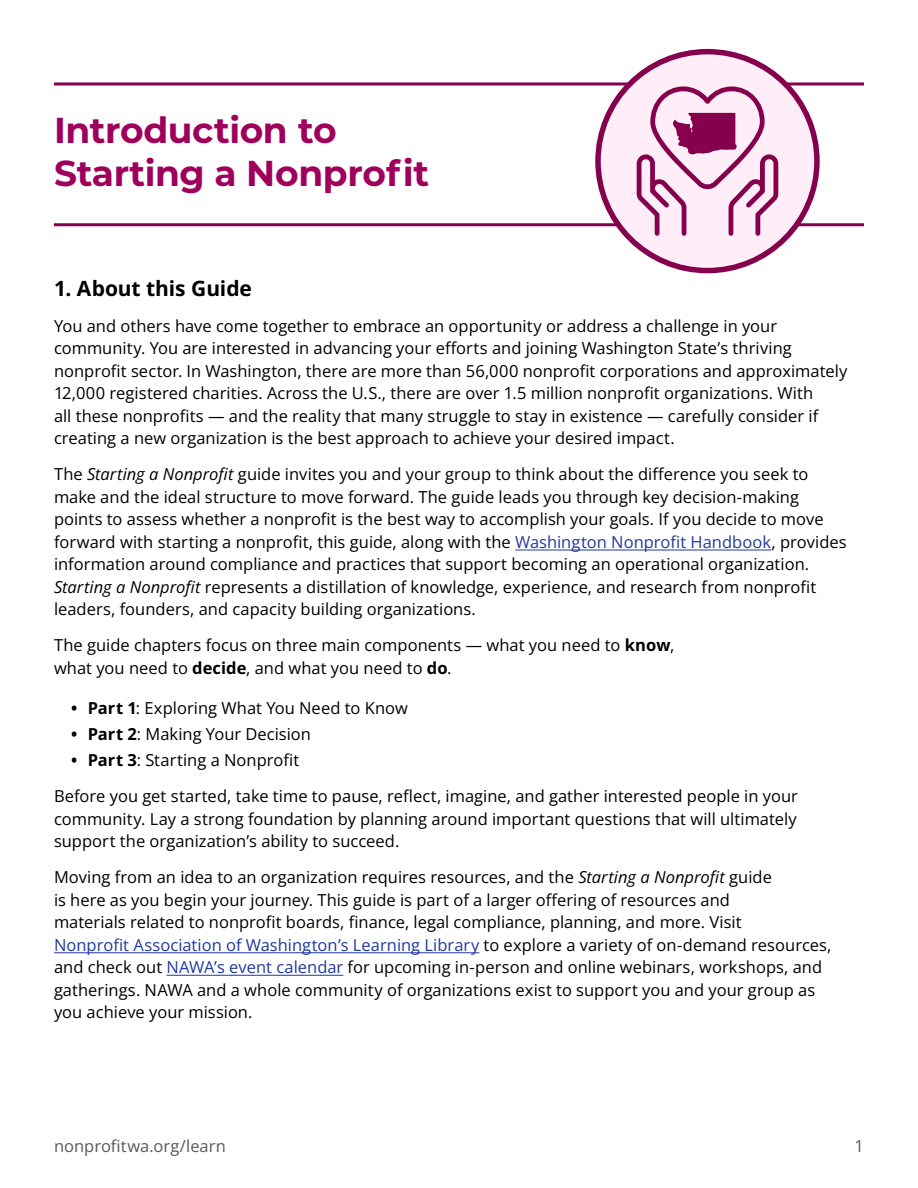
<style>
.page{position:relative;width:918px;height:1188px;background:#fff}
.page>*{position:absolute;margin:0;border:0;box-sizing:border-box;transform-origin:0 0}
.t1{font:700 36px/43.2px "Montserrat";letter-spacing:-.01em;color:#9f005c}
.t2{font:21px "Open Sans";letter-spacing:-.005em;color:#000}
.P_After_List{font:16.5px/22.5px "Open Sans";color:#000}
.t3{font:16.5px "Open Sans";color:#595959}
.s1{font-style:italic}
.s2{color:#20399d}
</style>
<div class="page">
<hr style="left:54px;top:82px;width:810px;height:3px;background:#85004d">
<hr style="left:54px;top:223px;width:810px;height:3px;background:#85004d">
<div style="left:598px;top:52px;width:219px;height:219px;background:#ffeef8;border-radius:50%"></div>
<div style="left:595px;top:49px;width:225px;height:224px;border:5px solid #85004d;border-radius:50%"></div>
<svg style="left:637px;top:86px;width:141px;height:150px"></svg>
<hr style="left:515px;top:550px;width:256px;height:1px;background:#20399d">
<hr style="left:54px;top:952px;width:425px;height:1px;background:#20399d">
<hr style="left:167px;top:975px;width:176px;height:1px;background:#20399d">
<h1 class="t1" style="left:54px;top:107px;width:377px">Introduction to<br>Starting a Nonprofit</h1>
<h2 class="t2" style="left:54px;top:274px;width:199px">1. About this Guide</h2>
<p class="P_After_List" style="left:54px;top:314px;width:795px">You and others have come together to embrace an opportunity or address a challenge in your community. You are interested in advancing your efforts and joining Washington State’s thriving nonprofit sector. In Washington, there are more than 56,000 nonprofit corporations and approximately 12,000 registered charities. Across the U.S., there are over 1.5 million nonprofit organizations. With<br>all these nonprofits — and the reality that many struggle to stay in existence — carefully consider if creating a new organization is the best approach to achieve your desired impact.</p>
<p class="P_After_List" style="left:54px;top:463px;width:794px">The <span class="s1">Starting a Nonprofit</span> guide invites you and your group to think about the difference you seek to make and the ideal structure to move forward. The guide leads you through key decision-making points to assess whether a nonprofit is the best way to accomplish your goals. If you decide to move forward with starting a nonprofit, this guide, along with the <span class="s2">Washington Nonprofit Handbook</span>, provides information around compliance and practices that support becoming an operational organization.<br><span class="s1">Starting a Nonprofit</span> represents a distillation of knowledge, experience, and research from nonprofit leaders, founders, and capacity building organizations.</p>
<p class="P_After_List" style="left:54px;top:634px;width:622px">The guide chapters focus on three main components — what you need to know, what you need to decide, and what you need to do.</p>
<p class="P_After_List" style="left:71px;top:696px;width:338px">• Part 1: Exploring What You Need to Know</p>
<p class="P_After_List" style="left:71px;top:722px;width:241px">• Part 2: Making Your Decision</p>
<p class="P_After_List" style="left:71px;top:748px;width:230px">• Part 3: Starting a Nonprofit</p>
<p class="P_After_List" style="left:54px;top:784px;width:745px;text-align:justify">Before you get started, take time to pause, reflect, imagine, and gather interested people in your community. Lay a strong foundation by planning around important questions that will ultimately support the organization’s ability to succeed.</p>
<p class="P_After_List" style="left:54px;top:865px;width:779px">Moving from an idea to an organization requires resources, and the <span class="s1">Starting a Nonprofit</span> guide<br>is here as you begin your journey. This guide is part of a larger offering of resources and<br>materials related to nonprofit boards, finance, legal compliance, planning, and more. Visit<br><span class="s2">Nonprofit Association of Washington’s Learning Library</span> to explore a variety of on-demand resources, and check out <span class="s2">NAWA’s event calendar</span> for upcoming in-person and online webinars, workshops, and gatherings. NAWA and a whole community of organizations exist to support you and your group as you achieve your mission.</p>
<p class="t3" style="left:54px;top:1134px;width:173px">nonprofitwa.org/learn</p>
<p class="t3" style="left:855px;top:1134px;width:11px">1</p>
</div>
